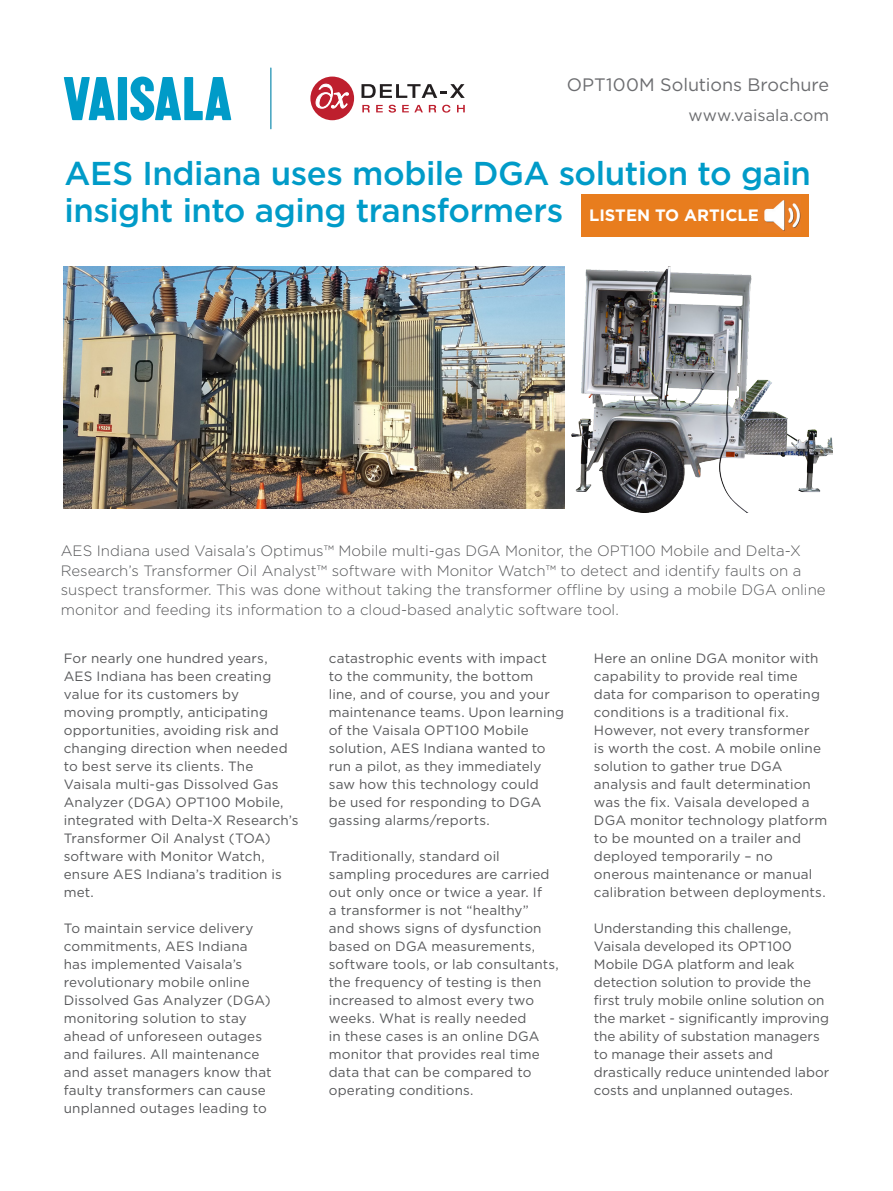
<style>
.page{position:relative;width:893px;height:1191px;background:#fff}
.page>*{position:absolute;margin:0;border:0;box-sizing:border-box;transform-origin:0 0}
._2-pager_Headline{font:500 33px/37.5px "Gotham";letter-spacing:-.015em;color:#009bc8}
.Document_type{font:18px "Gotham";color:#6c6d70}
.Customer_quote_white{font:700 16.5px "Gotham";color:#fff}
.Web_address_in_banne{font:16.5px "Gotham";color:#6c6d70}
.Ingress{font:300 15px/19.5px "Gotham";color:#57585a}
.Bodytext{font:13.5px/18px "Gotham";letter-spacing:.01em;color:#57585a}
</style>
<div class="page">
<img style="left:64px;top:266px;width:500px;height:242px">
<img style="left:571px;top:266px;width:262px;height:246px">
<div style="left:581px;top:194px;width:227px;height:42px;background:#e87d1e"></div>
<img style="left:764px;top:200px;width:36px;height:31px">
<svg style="left:64px;top:77px;width:51px;height:43px"></svg>
<div style="left:118px;top:77px;width:9px;height:43px;background:#009bc8"></div>
<svg style="left:130px;top:77px;width:101px;height:43px"></svg>
<svg style="left:362px;top:105px;width:8px;height:7px"></svg>
<svg style="left:376px;top:105px;width:7px;height:7px"></svg>
<svg style="left:389px;top:105px;width:7px;height:8px"></svg>
<svg style="left:402px;top:105px;width:21px;height:7px"></svg>
<svg style="left:429px;top:105px;width:7px;height:7px"></svg>
<svg style="left:442px;top:105px;width:8px;height:8px"></svg>
<svg style="left:457px;top:105px;width:8px;height:7px"></svg>
<svg style="left:361px;top:84px;width:104px;height:14px"></svg>
<div style="left:310px;top:77px;width:44px;height:43px;background:#be1f2e;border-radius:50%"></div>
<svg style="left:315px;top:84px;width:34px;height:25px"></svg>
<hr style="left:270px;top:68px;width:1px;height:61px;background:#0083a9">
<p class="Document_type" style="left:567px;top:73px;width:264px">OPT100M Solutions Brochure</p>
<p class="Web_address_in_banne" style="left:688px;top:105px;width:142px">www.vaisala.com</p>
<p class="_2-pager_Headline" style="left:64px;top:154px;width:748px">AES Indiana uses mobile DGA solution to gain insight into aging transformers</p>
<p class="Customer_quote_white" style="left:589px;top:204px;width:171px">LISTEN TO ARTICLE</p>
<p class="Ingress" style="left:61px;top:541px;width:766px">AES Indiana used Vaisala’s Optimus™ Mobile multi-gas DGA Monitor, the OPT100 Mobile and Delta-X Research’s Transformer Oil Analyst™ software with Monitor Watch™ to detect and identify faults on a suspect transformer. This was done without taking the transformer offline by using a mobile DGA online monitor and feeding its information to a cloud-based analytic software tool.</p>
<p class="Bodytext" style="left:64px;top:648px;width:236px">For nearly one hundred years,<br>AES Indiana has been creating value for its customers by<br>moving promptly, anticipating opportunities, avoiding risk and changing direction when needed to best serve its clients. The<br>Vaisala multi-gas Dissolved Gas<br>Analyzer (DGA) OPT100 Mobile, integrated with Delta-X Research’s<br>Transformer Oil Analyst (TOA) software with Monitor Watch, ensure AES Indiana’s tradition is met.</p>
<p class="Bodytext" style="left:64px;top:918px;width:209px">To maintain service delivery commitments, AES Indiana has implemented Vaisala’s revolutionary mobile online<br>Dissolved Gas Analyzer (DGA) monitoring solution to stay ahead of unforeseen outages and failures. All maintenance and asset managers know that faulty transformers can cause unplanned outages leading to</p>
<p class="Bodytext" style="left:329px;top:648px;width:237px">catastrophic events with impact to the community, the bottom<br>line, and of course, you and your maintenance teams. Upon learning of the Vaisala OPT100 Mobile solution, AES Indiana wanted to run a pilot, as they immediately saw how this technology could<br>be used for responding to DGA gassing alarms/reports.</p>
<p class="Bodytext" style="left:329px;top:846px;width:232px">Traditionally, standard oil sampling procedures are carried out only once or twice a year. If<br>a transformer is not “healthy”<br>and shows signs of dysfunction based on DGA measurements, software tools, or lab consultants, the frequency of testing is then increased to almost every two weeks. What is really needed<br>in these cases is an online DGA monitor that provides real time data that can be compared to operating conditions.</p>
<p class="Bodytext" style="left:594px;top:648px;width:235px">Here an online DGA monitor with capability to provide real time data for comparison to operating conditions is a traditional fix.<br>However, not every transformer<br>is worth the cost. A mobile online solution to gather true DGA analysis and fault determination was the fix. Vaisala developed a<br>DGA monitor technology platform to be mounted on a trailer and deployed temporarily – no onerous maintenance or manual calibration between deployments.</p>
<p class="Bodytext" style="left:594px;top:918px;width:237px">Understanding this challenge,<br>Vaisala developed its OPT100<br>Mobile DGA platform and leak detection solution to provide the first truly mobile online solution on the market - significantly improving the ability of substation managers to manage their assets and drastically reduce unintended labor costs and unplanned outages.</p>
</div>
